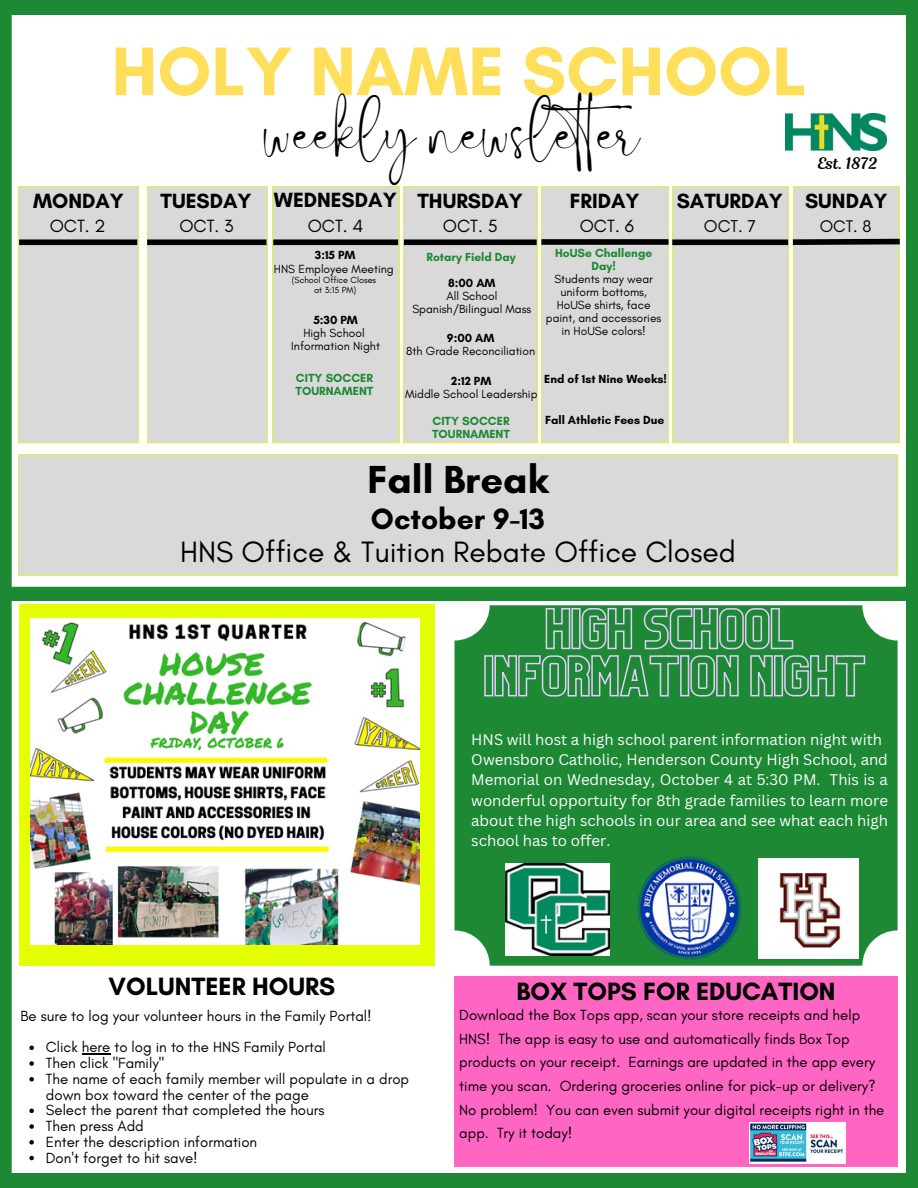
<style>
.page{position:relative;width:918px;height:1188px;background:#1d8935}
.page>*{position:absolute;margin:0;border:0;box-sizing:border-box;transform-origin:0 0}
.t1{font:700 70.2px "Glacial Indifference";color:#ffde59}
.t2{font:700 39.75px "Glacial Indifference";color:#000}
.t3{font:35.25px "Blastine";color:#000}
.t4{font:30px "Glacial Indifference";color:#000}
.t5{font:700 30px "Glacial Indifference";color:#000}
.t6{font:700 25.5px "Glacial Indifference";color:#000}
.t7{font:700 21px "Glacial Indifference";color:#000}
.t8{font:18px "Glacial Indifference";color:#000}
.t9{font:17.55px "Glacial Indifference";color:#000}
.t10{font:17.1px "Glacial Indifference";color:#000}
.t11{font:15.75px "Magnolia Script";color:#000}
.t12{font:15px/23.7px "Glacial Indifference";color:#000}
.t13{font:15px/20.2px "Canva Sans";color:#fff;text-align:justify}
.t14{font:12px/13px "Glacial Indifference";color:#000;text-align:center}
.t15{font:700 12px/13px "Glacial Indifference";color:#1d8935}
.t16{font:700 12px "Glacial Indifference";color:#000}
.t17{font:9px "Glacial Indifference";color:#000}
</style>
<div class="page">
<div style="left:12px;top:15px;width:894px;height:1158px;background:#fff"></div>
<img style="left:785px;top:113px;width:101px;height:38px">
<svg style="left:11px;top:177px;width:895px;height:266px;background:#d8d9d5"></svg>
<svg style="left:12px;top:587px;width:894px;height:14px"></svg>
<div style="left:147px;top:239px;width:119px;height:6px;background:#000"></div>
<div style="left:273px;top:239px;width:125px;height:6px;background:#000"></div>
<div style="left:18px;top:454px;width:880px;height:122px;background:#d9d9d9"></div>
<div style="left:19px;top:605px;width:416px;height:361px;background:#e3ff00"></div>
<img style="left:31px;top:618px;width:389px;height:326px">
<div style="left:455px;top:605px;width:443px;height:361px;background:#1d8935;border-radius:35px"></div>
<img style="left:758px;top:858px;width:100px;height:101px">
<img style="left:505px;top:864px;width:105px;height:92px">
<img style="left:637px;top:856px;width:105px;height:104px">
<div style="left:455px;top:977px;width:443px;height:190px;background:#ff66c4"></div>
<img style="left:749px;top:1123px;width:97px;height:40px">
<svg style="left:29px;top:1046px;width:5px;height:4px"></svg>
<hr style="left:82px;top:1053px;width:28px;height:2px;background:#000">
<svg style="left:29px;top:1061px;width:5px;height:5px"></svg>
<svg style="left:29px;top:1077px;width:5px;height:5px"></svg>
<svg style="left:29px;top:1109px;width:5px;height:4px"></svg>
<svg style="left:29px;top:1124px;width:5px;height:5px"></svg>
<svg style="left:29px;top:1140px;width:5px;height:5px"></svg>
<svg style="left:29px;top:1156px;width:5px;height:4px"></svg>
<svg style="left:483px;top:607px;width:383px;height:90px"></svg>
<p class="t1" style="left:111px;top:29px;width:697px">HOLY NAME SCHOOL</p>
<p class="t3" style="left:264px;top:136px;width:394px">weekly newsleter</p>
<p class="t11" style="left:817px;top:152px;width:62px">Est. 1872</p>
<p class="t7" style="left:33px;top:188px;width:92px">MONDAY</p>
<p class="t8" style="left:50px;top:215px;width:57px">OCT. 2</p>
<p class="t7" style="left:274px;top:187px;width:124px">WEDNESDAY</p>
<p class="t8" style="left:308px;top:215px;width:57px">OCT. 4</p>
<p class="t7" style="left:161px;top:188px;width:93px">TUESDAY</p>
<p class="t7" style="left:570px;top:188px;width:71px">FRIDAY</p>
<p class="t8" style="left:179px;top:215px;width:56px">OCT. 3</p>
<p class="t7" style="left:417px;top:188px;width:107px">THURSDAY</p>
<p class="t8" style="left:443px;top:215px;width:56px">OCT. 5</p>
<p class="t8" style="left:580px;top:215px;width:56px">OCT. 6</p>
<p class="t16" style="left:315px;top:248px;width:42px">3:15 PM</p>
<p class="t14" style="left:274px;top:262px;width:121px">HNS Employee Meeting</p>
<p class="t17" style="left:292px;top:275px;width:86px">(School Office Closes</p>
<p class="t17" style="left:314px;top:284px;width:44px">at 3:15 PM)</p>
<p class="t16" style="left:313px;top:313px;width:46px">5:30 PM</p>
<p class="t14" style="left:303px;top:326px;width:63px">High School</p>
<p class="t14" style="left:291px;top:339px;width:90px">Information Night</p>
<p class="t15" style="left:296px;top:371px;width:79px">CITY SOCCER<br>TOURNAMENT</p>
<p class="t15" style="left:426px;top:251px;width:91px">Rotary Field Day</p>
<p class="t16" style="left:448px;top:276px;width:49px">8:00 AM</p>
<p class="t14" style="left:412px;top:290px;width:121px">All School<br>Spanish/Bilingual Mass</p>
<p class="t16" style="left:447px;top:330px;width:49px">9:00 AM</p>
<p class="t14" style="left:406px;top:344px;width:130px">8th Grade Reconciliation</p>
<p class="t16" style="left:451px;top:373px;width:42px">2:12 PM</p>
<p class="t14" style="left:405px;top:387px;width:134px">Middle School Leadership</p>
<p class="t15" style="left:555px;top:247px;width:99px;text-align:center">HoUSe Challenge<br>Day!</p>
<p class="t14" style="left:546px;top:273px;width:117px">Students may wear uniform bottoms,<br>HoUSe shirts, face paint, and accessories in HoUSe colors!</p>
<p class="t16" style="left:544px;top:371px;width:124px">End of 1st Nine Weeks!</p>
<p class="t7" style="left:677px;top:188px;width:108px">SATURDAY</p>
<p class="t9" style="left:704px;top:216px;width:54px">OCT. 7</p>
<p class="t15" style="left:432px;top:414px;width:79px">CITY SOCCER</p>
<p class="t16" style="left:545px;top:412px;width:121px">Fall Athletic Fees Due</p>
<p class="t15" style="left:432px;top:427px;width:79px">TOURNAMENT</p>
<p class="t2" style="left:367px;top:455px;width:183px">Fall Break</p>
<p class="t5" style="left:371px;top:500px;width:176px">October 9-13</p>
<p class="t4" style="left:180px;top:534px;width:557px">HNS Office &amp; Tuition Rebate Office Closed</p>
<p class="t7" style="left:805px;top:188px;width:84px">SUNDAY</p>
<p class="t10" style="left:820px;top:216px;width:53px">OCT. 8</p>
<p class="t13" style="left:471px;top:729px;width:412px">HNS will host a high school parent information night with</p>
<p class="t13" style="left:471px;top:749px;width:418px">Owensboro Catholic, Henderson County High School, and Memorial on Wednesday, October 4 at 5:30 PM. This is a wonderful opportuity for 8th grade families to learn more about the high schools in our area and see what each high school has to offer.</p>
<p class="t6" style="left:109px;top:971px;width:228px">VOLUNTEER HOURS</p>
<p class="t12" style="left:20px;top:1004px;width:353px">Be sure to log your volunteer hours in the Family Portal!</p>
<p class="t12" style="left:46px;top:1035px;width:282px">Click here to log in to the HNS Family Portal</p>
<p class="t12" style="left:46px;top:1051px;width:120px">Then click "Family"</p>
<p class="t12" style="left:46px;top:1071px;width:365px;line-height:15.8px">The name of each family member will populate in a drop down box toward the center of the page</p>
<p class="t12" style="left:46px;top:1098px;width:280px">Select the parent that completed the hours</p>
<p class="t12" style="left:46px;top:1114px;width:99px">Then press Add</p>
<p class="t12" style="left:46px;top:1130px;width:213px">Enter the description information</p>
<p class="t12" style="left:46px;top:1145px;width:153px">Don't forget to hit save!</p>
<p class="t6" style="left:516px;top:976px;width:321px">BOX TOPS FOR EDUCATION</p>
<p class="t12" style="left:459px;top:1003px;width:427px">Download the Box Tops app, scan your store receipts and help HNS! The app is easy to use and automatically finds Box Top products on your receipt. Earnings are updated in the app every time you scan. Ordering groceries online for pick-up or delivery?<br>No problem! You can even submit your digital receipts right in the app. Try it today!</p>
</div>
